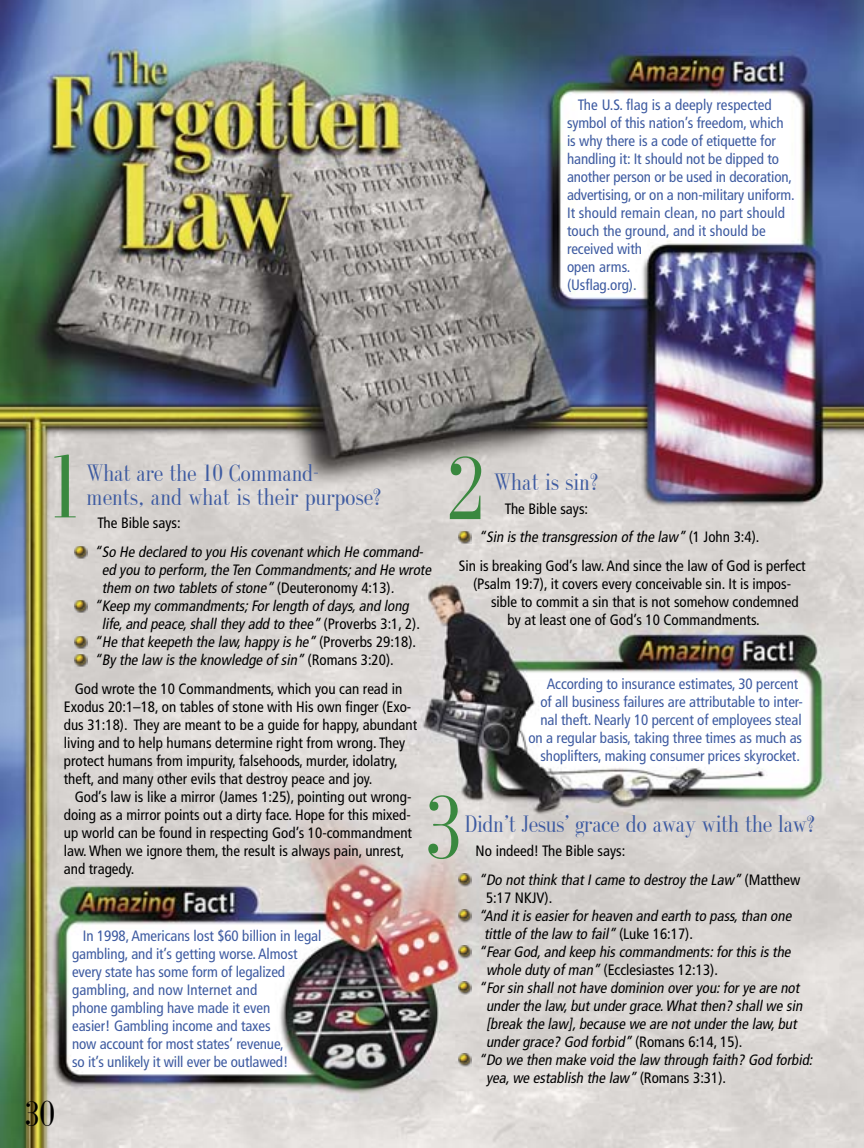
<style>
.page{position:relative;width:864px;height:1148px;background:#fff}
.page>*{position:absolute;margin:0;border:0;box-sizing:border-box;transform-origin:0 0}
.t1{font:90px "Galileo FLF";color:#3a883f}
.t2{font:36px "Galileo FLF";color:#000}
.t3{font:24px/24px "Galileo FLF";letter-spacing:-.01em;color:#3e5ba1}
.t4{font:italic condensed 15px/28.8px "Frutiger";color:#000}
.t5{font:condensed 15px/18px "Frutiger";letter-spacing:-.005em;color:#3e5ba1}
.t6{font:condensed 15px/18px "Frutiger";color:#000}
.s1{font-style:normal}
.s2{font-style:italic}
</style>
<div class="page">
<img style="left:0;top:0;width:864px;height:1147px">
<svg style="left:75px;top:546px;width:13px;height:13px"></svg>
<svg style="left:75px;top:600px;width:13px;height:13px"></svg>
<svg style="left:75px;top:636px;width:13px;height:31px"></svg>
<svg style="left:459px;top:531px;width:13px;height:13px"></svg>
<svg style="left:459px;top:873px;width:13px;height:13px"></svg>
<svg style="left:459px;top:909px;width:13px;height:13px"></svg>
<svg style="left:459px;top:945px;width:13px;height:13px"></svg>
<svg style="left:459px;top:981px;width:13px;height:13px"></svg>
<svg style="left:459px;top:1053px;width:13px;height:13px"></svg>
<p class="t5" style="left:567px;top:96px;width:229px;text-indent:11px">The U.S. flag is a deeply respected symbol of this nation’s freedom, which is why there is a code of etiquette for handling it: It should not be dipped to another person or be used in decoration, advertising, or on a non-military uniform.<br>It should remain clean, no part should touch the ground, and it should be received with<br>open arms.<br>(Usflag.org).</p>
<h1 class="t1" style="left:46px;top:442px;width:41px">1</h1>
<h1 class="t1" style="left:447px;top:444px;width:39px">2</h1>
<h3 class="t3" style="left:87px;top:462px;width:296px">What are the 10 Command&shy;ments, and what is their purpose?</h3>
<p class="t6" style="left:97px;top:514px;width:85px">The Bible says:</p>
<p class="t4" style="left:94px;top:538px;width:333px">“So He declared to you Hiscovenantwhich He command-</p>
<p class="t4" style="left:102px;top:556px;width:334px">ed you to perform,the Ten Commandments;and He wrote</p>
<p class="t4" style="left:102px;top:574px;width:297px">them on two tabletsofstone” <span class="s1">( D e u te ro n o m y 4 : 1 3 )</span> .</p>
<p class="t4" style="left:94px;top:592px;width:319px">“ Keep my commandments;Forlength ofdays,and long</p>
<p class="t4" style="left:102px;top:610px;width:320px">life,and peace,shallthey add to thee” <span class="s1">( P r o v e r b s 3 : 1 , 2 ) .</span></p>
<p class="t4" style="left:94px;top:628px;width:323px">“ He thatkeepeth the law,happy ishe” <span class="s1">( P r o v e r b s 2 9 : 1 8 ) .</span></p>
<p class="t4" style="left:94px;top:646px;width:301px">“ By the law isthe knowledge ofsin” <span class="s1">( R o m a n s 3 : 2 0 ) .</span></p>
<p class="t6" style="left:64px;top:680px;width:355px;text-indent:11px">God wrote the 10 Commandments, which you can read in Exodus 20:1–18, on tables of stone with His own finger (Exo&shy;dus 31:18). They are meant to be a guide for happy, abundant living and to help humans determine right from wrong. They protect humans from impurity, falsehoods, murder, idolatry, theft, and many other evils that destroy peace and joy.</p>
<p class="t6" style="left:64px;top:788px;width:350px;text-indent:11px">God’s law is like a mirror (James 1:25), pointing out wrong&shy;doing as a mirror points out a dirty face. Hope for this mixed&shy;up world can be found in respecting God’s 10-commandment law. When we ignore them, the result is always pain, unrest, and tragedy.</p>
<h3 class="t3" style="left:494px;top:471px;width:105px">What is sin?</h3>
<p class="t6" style="left:505px;top:499px;width:85px">The Bible says:</p>
<p class="t4" style="left:479px;top:523px;width:282px">“Sin isthe transgression ofthe law” <span class="s1">( 1 J o h n 3 : 4 ) .</span></p>
<p class="t6" style="left:459px;top:557px;width:348px">Sin is breaking God’s law. And since the law of God is perfect</p>
<p class="t6" style="left:473px;top:575px;width:320px">(Psalm 19:7), it covers every conceivable sin. It is impos-</p>
<p class="t6" style="left:491px;top:593px;width:309px">sible to commit a sin that is not somehow condemned</p>
<p class="t6" style="left:508px;top:611px;width:254px">by at least one of God’s 10 Commandments.</p>
<p class="t5" style="left:547px;top:675px;width:253px">According to insurance estimates, 30 percent</p>
<p class="t5" style="left:540px;top:693px;width:264px">of all business failures are attributable to inter-</p>
<p class="t5" style="left:540px;top:711px;width:263px">nal theft. Nearly 10 percent of employees steal</p>
<p class="t5" style="left:528px;top:729px;width:275px">on a regular basis, taking three times as much as</p>
<p class="t5" style="left:540px;top:747px;width:261px">shoplifters, making consumer prices skyrocket.</p>
<h1 class="t1" style="left:424px;top:783px;width:40px">3</h1>
<h3 class="t3" style="left:465px;top:813px;width:351px">Didn’t Jesus’ grace do away with the law?</h3>
<p class="t4" style="left:476px;top:836px;width:326px"><span class="s1">No indeed! The Bible says:<br></span>“Do notthink thatIcame to destroy the Law” <span class="s1">( M a t t h e w</span></p>
<p class="t6" style="left:486px;top:888px;width:68px">5:17 NKJV).</p>
<p class="t4" style="left:479px;top:901px;width:318px">“And itiseasierforheaven and earth to pass,than one</p>
<p class="t4" style="left:484px;top:919px;width:210px">tittle ofthe law to fail” <span class="s1">( L u ke 1 6 : 1 7 ) .</span></p>
<p class="t4" style="left:479px;top:937px;width:317px">“ FearGod,and keep hiscommandments:forthisisthe</p>
<p class="t6" style="left:486px;top:960px;width:234px"><span class="s2">whole duty ofman”</span> (Ecclesiastes 12:13).</p>
<p class="t4" style="left:479px;top:973px;width:325px">“ Forsin shallnothave dominion overyou:forye are not</p>
<p class="t4" style="left:486px;top:991px;width:321px">underthe law,butundergrace.Whatthen? shallwe sin</p>
<p class="t4" style="left:486px;top:1009px;width:315px">[break the law],because we are notunderthe law,but</p>
<p class="t4" style="left:486px;top:1027px;width:258px">undergrace? God forbid” <span class="s1">( R o m a n s 6 : 1 4 , 1 5 ) .</span></p>
<p class="t4" style="left:479px;top:1045px;width:339px">“ Do we then make void the law through faith? God forbid:</p>
<p class="t4" style="left:486px;top:1063px;width:242px">yea,we establish the law” <span class="s1">( R o m a n s 3 : 3 1 ) .</span></p>
<p class="t5" style="left:72px;top:926px;width:251px;text-indent:11px">In 1998, Americans lost $60 billion in legal gambling, and it’s getting worse. Almost every state has some form of legalized gambling, and now Internet and<br>phone gambling have made it even<br>easier! Gambling income and taxes<br>now account for most states’ revenue,<br>so it’s unlikely it will ever be outlawed!</p>
<h2 class="t2" style="left:24px;top:1095px;width:32px">30</h2>
</div>
